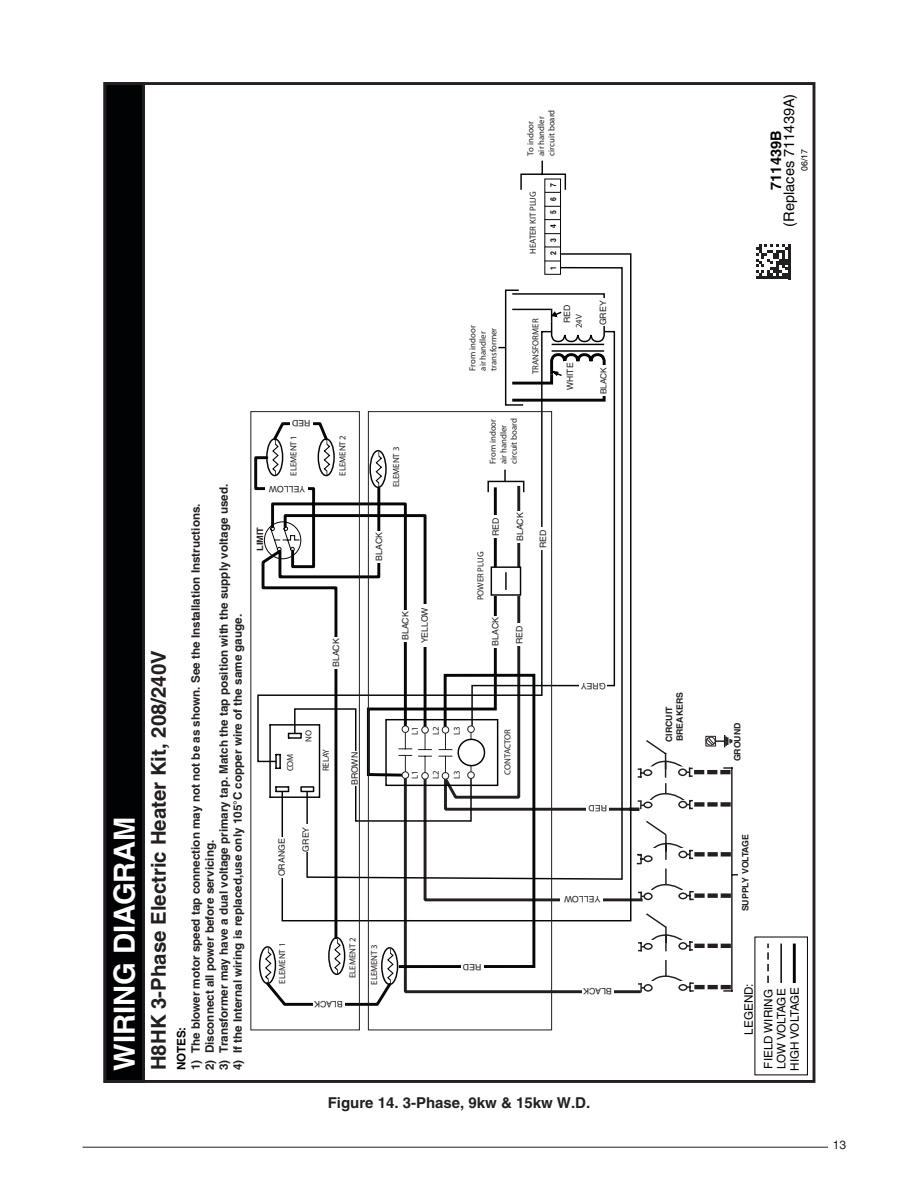
<style>
.page{position:relative;width:918px;height:1188px;background:#fff}
.page>*{position:absolute;margin:0;border:0;box-sizing:border-box;transform-origin:0 0}
.t1{font:700 29.25px "Helvetica";color:#fff}
.t2{font:700 20.4px "Helvetica";color:#231e1f}
.t3{font:700 15px "Helvetica";color:#231f20}
.t4{font:14.55px "Helvetica";color:#010203}
.t5{font:700 14.55px "Helvetica";color:#010203}
.t6{font:12px "Helvetica";color:#231f20}
.t7{font:700 11.7px "Helvetica";color:#231f20}
.t8{font:11.7px/13.2px "Helvetica";letter-spacing:-.03em;color:#010203}
.t9{font:11.7px "Helvetica";color:#010203}
.t10{font:700 11.7px "Helvetica";color:#010203}
.t11{font:8.7px/10.5px "Myriad";color:#231f20}
.t12{font:8.7px/19px "Helvetica";color:#231f20;text-align:center}
.t13{font:700 8.7px/10.9px "Helvetica";color:#231f20}
.t14{font:8.7px "Helvetica";color:#010203}
.t15{font:700 8.7px "Helvetica";color:#231f20;scale:1.06 1}
.t16{font:8.4px "Helvetica";color:#231f20}
.t17{font:700 8.1px "Helvetica";color:#040708;scale:.85 1}
</style>
<div class="page">
<hr style="left:82px;top:1147px;width:746px;height:1px;background:#231f20">
<div style="left:755px;top:937px;width:53px;height:138px;border:1px solid #010203"></div>
<svg style="left:767px;top:944px;width:2px;height:39px"></svg>
<hr style="left:780px;top:944px;width:2px;height:39px;background:#010203">
<hr style="left:793px;top:944px;width:3px;height:39px;background:#010203">
<div style="left:105px;top:84px;width:39px;height:997px;background:#010203"></div>
<div style="left:104px;top:82px;width:41px;height:1001px;border:3px solid #231f20"></div>
<div style="left:544px;top:233px;width:17px;height:14px;border:1px solid #040708"></div>
<div style="left:544px;top:206px;width:17px;height:14px;border:1px solid #040708"></div>
<svg style="left:544px;top:220px;width:1px;height:14px"></svg>
<svg style="left:560px;top:220px;width:1px;height:14px"></svg>
<svg style="left:520px;top:160px;width:47px;height:46px"></svg>
<svg style="left:263px;top:439px;width:474px;height:592px"></svg>
<div style="left:561px;top:893px;width:42px;height:11px;background:#fff"></div>
<div style="left:582px;top:986px;width:31px;height:11px;background:#fff"></div>
<svg style="left:498px;top:266px;width:125px;height:615px"></svg>
<svg style="left:250px;top:411px;width:302px;height:619px"></svg>
<hr style="left:788px;top:244px;width:3px;height:35px;background:#231f20">
<svg style="left:756px;top:244px;width:32px;height:35px"></svg>
<h1 class="t1" style="left:107px;top:1071px;width:256px;rotate:-90deg">WIRING DIAGRAM</h1>
<p class="t11" style="left:526px;top:156px;width:48px;rotate:-90deg">To indoor<br>air handler circuit board</p>
<p class="t11" style="left:528px;top:254px;width:64px;rotate:-90deg">HEATER KIT PLUG</p>
<p class="t17" style="left:548px;top:187px;width:6px;rotate:-90deg">7</p>
<p class="t17" style="left:548px;top:242px;width:54px;rotate:-90deg">3456</p>
<p class="t17" style="left:548px;top:255px;width:6px;rotate:-90deg">2</p>
<p class="t17" style="left:548px;top:270px;width:6px;rotate:-90deg">1</p>
<p class="t7" style="left:217px;top:1070px;width:588px;rotate:-90deg">3) Transformer may have a dual voltage primary tap. Match the tap position with the supply voltage used.</p>
<p class="t7" style="left:189px;top:1070px;width:568px;rotate:-90deg">1) The blower motor speed tap connection may not not be as shown. See the Installation Instructions.</p>
<p class="t7" style="left:231px;top:1070px;width:458px;rotate:-90deg">4) If the Internal wiring is replaced,use only 105°C copper wire of the same gauge.</p>
<h2 class="t2" style="left:146px;top:1070px;width:422px;rotate:-90deg">H8HK 3-Phase Electric Heater Kit, 208/240V</h2>
<p class="t7" style="left:203px;top:1070px;width:232px;rotate:-90deg">2) Disconnect all power before servicing.</p>
<p class="t10" style="left:174px;top:1070px;width:45px;rotate:-90deg">NOTES:</p>
<p class="t11" style="left:468px;top:371px;width:47px;rotate:-90deg">From indoor air handler transformer</p>
<p class="t11" style="left:531px;top:374px;width:57px;rotate:-90deg">TRANSFORMER</p>
<p class="t12" style="left:311px;top:432px;width:20px;rotate:-180deg">RED</p>
<p class="t11" style="left:289px;top:476px;width:42px;rotate:-90deg">ELEMENT 1</p>
<p class="t12" style="left:305px;top:498px;width:38px;rotate:-180deg">YELLOW</p>
<p class="t11" style="left:338px;top:476px;width:42px;rotate:-90deg">ELEMENT 2</p>
<p class="t11" style="left:391px;top:487px;width:42px;rotate:-90deg">ELEMENT 3</p>
<p class="t11" style="left:488px;top:464px;width:48px;rotate:-90deg">From indoor air handler circuit board</p>
<p class="t15" style="left:255px;top:551px;width:24px;rotate:-90deg">LIMIT</p>
<p class="t12" style="left:369px;top:561px;width:30px;rotate:-90deg">BLACK</p>
<p class="t11" style="left:476px;top:600px;width:50px;rotate:-90deg">POWER PLUG</p>
<p class="t12" style="left:486px;top:536px;width:20px;rotate:-90deg">RED</p>
<p class="t12" style="left:510px;top:541px;width:30px;rotate:-90deg">BLACK</p>
<p class="t12" style="left:533px;top:548px;width:20px;rotate:-90deg">RED</p>
<p class="t12" style="left:327px;top:667px;width:30px;rotate:-90deg">BLACK</p>
<p class="t12" style="left:396px;top:643px;width:38px;rotate:-90deg">BLACK<br>YELLOW</p>
<p class="t12" style="left:486px;top:646px;width:30px;rotate:-90deg">BLACK</p>
<p class="t12" style="left:510px;top:644px;width:20px;rotate:-90deg">RED</p>
<p class="t11" style="left:285px;top:771px;width:19px;rotate:-90deg">COM</p>
<p class="t11" style="left:304px;top:742px;width:13px;rotate:-90deg">NO</p>
<p class="t11" style="left:321px;top:771px;width:24px;rotate:-90deg">RELAY</p>
<p class="t12" style="left:272px;top:876px;width:39px;rotate:-90deg">ORANGE</p>
<p class="t12" style="left:296px;top:852px;width:26px;rotate:-90deg">GREY</p>
<p class="t12" style="left:345px;top:785px;width:35px;rotate:-90deg">BROWN</p>
<p class="t11" style="left:410px;top:735px;width:10px;rotate:-90deg">L1</p>
<p class="t11" style="left:410px;top:779px;width:10px;rotate:-90deg">L1</p>
<p class="t11" style="left:431px;top:735px;width:10px;rotate:-90deg">L2</p>
<p class="t11" style="left:431px;top:779px;width:10px;rotate:-90deg">L2</p>
<p class="t11" style="left:452px;top:735px;width:10px;rotate:-90deg">L3</p>
<p class="t11" style="left:503px;top:775px;width:47px;rotate:-90deg">CONTACTOR</p>
<p class="t11" style="left:452px;top:779px;width:10px;rotate:-90deg">L3</p>
<p class="t11" style="left:277px;top:984px;width:42px;rotate:-90deg">ELEMENT 1</p>
<p class="t11" style="left:348px;top:978px;width:42px;rotate:-90deg">ELEMENT 2</p>
<p class="t12" style="left:343px;top:1014px;width:30px;rotate:-180deg">BLACK</p>
<p class="t11" style="left:370px;top:985px;width:42px;rotate:-90deg">ELEMENT 3</p>
<p class="t12" style="left:481px;top:977px;width:20px;rotate:-180deg">RED</p>
<p class="t12" style="left:558px;top:323px;width:20px;rotate:-90deg">RED</p>
<p class="t12" style="left:594px;top:325px;width:26px;rotate:-90deg">GREY</p>
<p class="t11" style="left:574px;top:328px;width:15px;rotate:-90deg">24V</p>
<p class="t12" style="left:561px;top:390px;width:29px;rotate:-90deg">WHITE</p>
<p class="t16" style="left:599px;top:394px;width:29px;rotate:-90deg">BLACK</p>
<p class="t12" style="left:606px;top:696px;width:26px;rotate:-180deg">GREY</p>
<p class="t12" style="left:607px;top:818px;width:20px;rotate:-180deg">RED</p>
<p class="t12" style="left:600px;top:909px;width:38px;rotate:-180deg">YELLOW</p>
<p class="t12" style="left:612px;top:1001px;width:30px;rotate:-180deg">BLACK</p>
<p class="t3" style="left:328px;top:1093px;width:264px">Figure 14. 3-Phase, 9kw &amp; 15kw W.D.</p>
<p class="t4" style="left:781px;top:227px;width:134px;rotate:-90deg">(Replaces 711439A)</p>
<p class="t5" style="left:767px;top:190px;width:61px;rotate:-90deg">711439B</p>
<p class="t14" style="left:799px;top:171px;width:23px;rotate:-90deg">06/17</p>
<p class="t13" style="left:663px;top:742px;width:51px;rotate:-90deg">CIRCUIT<br>BREAKERS</p>
<p class="t13" style="left:732px;top:761px;width:40px;rotate:-90deg">GROUND</p>
<p class="t13" style="left:740px;top:911px;width:79px;rotate:-90deg">SUPPLY VOLTAGE</p>
<p class="t9" style="left:742px;top:1035px;width:53px;rotate:-90deg">LEGEND:</p>
<p class="t8" style="left:775px;top:1071px;width:85px;rotate:-90deg">LOW VOLTAGE<br>HIGH VOLTAGE</p>
<p class="t9" style="left:762px;top:1069px;width:81px;rotate:-90deg">FIELD WIRING</p>
<p class="t6" style="left:833px;top:1138px;width:15px">13</p>
</div>
